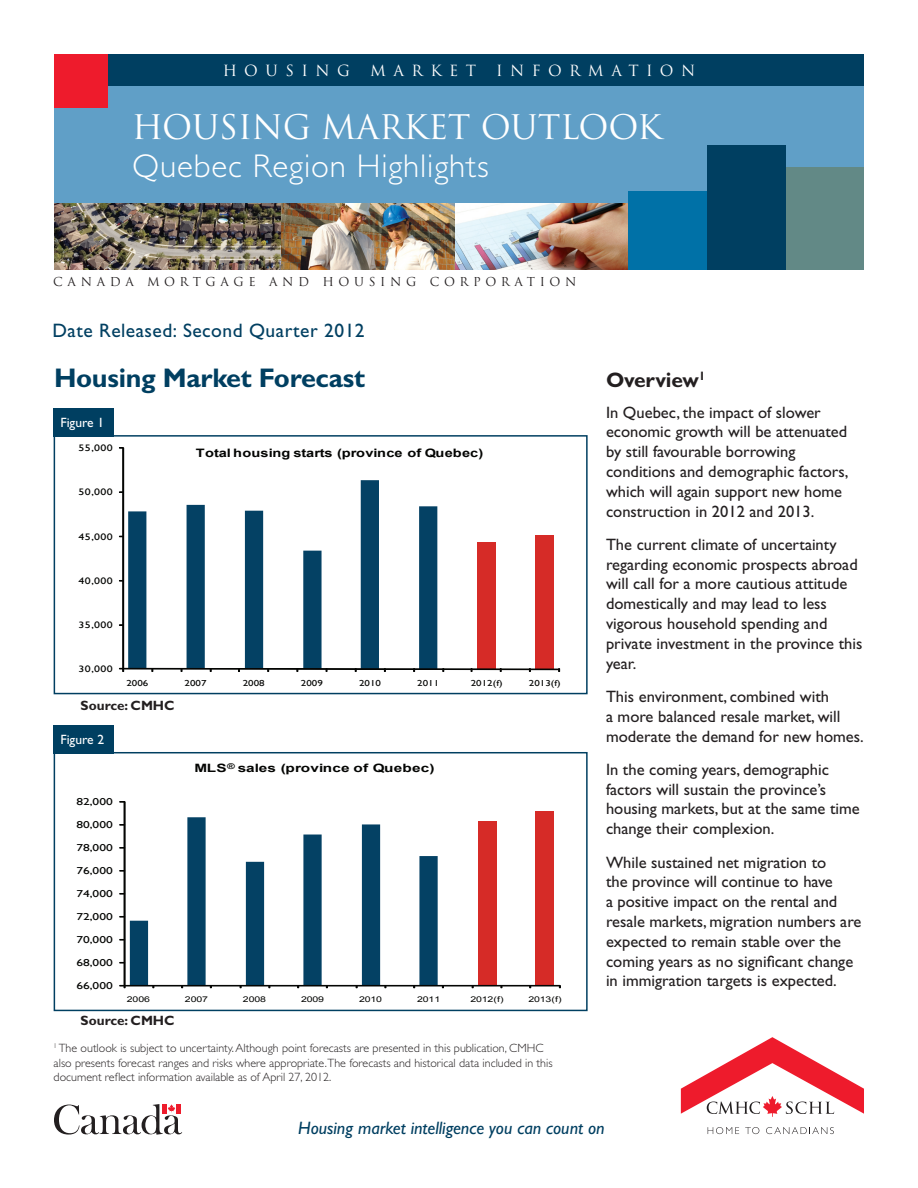
<style>
.page{position:relative;width:918px;height:1188px;background:#fff}
.page>*{position:absolute;margin:0;border:0;box-sizing:border-box;transform-origin:0 0}
.t1{font:300 33px "Gill Sans Std";letter-spacing:.025em;color:#fff}
.t2{font:33px "Trajan";letter-spacing:-.01em;color:#fff}
.t3{font:700 27px "Gill Sans Std";letter-spacing:-.01em;color:#003f61}
.t4{font:700 21px "Gill Sans Std";letter-spacing:-.01em;color:#231f20}
.t5{font:19.5px "Gill Sans Std";letter-spacing:.025em;color:#003f61}
.t6{font:italic 18px "Gill Sans Std";color:#003f61}
.t7{font:16.5px/19.8px "Gill Sans Std";color:#231f20}
.t8{font:15px "Trajan";letter-spacing:.5em;color:#fff}
.t9{font:700 13.5px "Gill Sans Std";color:#231f20}
.t10{font:13.5px "Gill Sans Std";color:#fff}
.t11{font:300 12px/14.4px "Gill Sans Std";color:#231f20}
.t12{font:12px "Trajan";letter-spacing:.39em;color:#231f20}
.t13{font:700 11.55px "Arial";letter-spacing:.005em;color:#040503;scale:1.26 1}
.t14{font:700 11.55px "Arial";letter-spacing:.005em;color:#040503;scale:1.34 1}
.t15{font:10.05px "Gill Sans";color:#040503;scale:1.34 1}
.t16{font:9.45px "Gill Sans";letter-spacing:.04em;color:#040503;scale:1.26 1}
.t17{font:8.7px "Gill Sans";color:#040503;scale:1.26 1}
.t18{font:7.95px "Arial";letter-spacing:-.01em;color:#040503;scale:1.34 1}
</style>
<div class="page">
<img style="left:54px;top:202px;width:228px;height:68px">
<img style="left:282px;top:202px;width:346px;height:68px">
<div style="left:54px;top:54px;width:810px;height:148px;background:#609fc7"></div>
<div style="left:54px;top:54px;width:810px;height:31px;background:#003f61"></div>
<div style="left:628px;top:191px;width:79px;height:79px;background:#0071a7"></div>
<div style="left:785px;top:168px;width:79px;height:102px;background:#628986"></div>
<div style="left:707px;top:145px;width:78px;height:125px;background:#003f61"></div>
<div style="left:54px;top:54px;width:54px;height:54px;background:#ee1b2c"></div>
<svg style="left:681px;top:1037px;width:183px;height:80px"></svg>
<svg style="left:708px;top:1127px;width:31px;height:7px"></svg>
<svg style="left:745px;top:1127px;width:14px;height:7px"></svg>
<svg style="left:766px;top:1127px;width:68px;height:7px"></svg>
<svg style="left:54px;top:1104px;width:128px;height:31px"></svg>
<div style="left:477px;top:543px;width:19px;height:126px;background:#d62b27"></div>
<div style="left:536px;top:535px;width:18px;height:134px;background:#d62b27"></div>
<svg style="left:128px;top:480px;width:309px;height:188px"></svg>
<div style="left:122px;top:447px;width:2px;height:222px;border:1px solid #040503"></div>
<svg style="left:119px;top:668px;width:441px;height:4px"></svg>
<div style="left:54px;top:435px;width:534px;height:259px;border:2px solid #003f61"></div>
<div style="left:54px;top:408px;width:60px;height:28px;background:#003f61"></div>
<div style="left:478px;top:821px;width:18px;height:164px;background:#d62b27"></div>
<div style="left:535px;top:812px;width:19px;height:173px;background:#d62b27"></div>
<svg style="left:130px;top:817px;width:308px;height:168px"></svg>
<div style="left:124px;top:801px;width:1px;height:185px;border:1px solid #040503"></div>
<svg style="left:119px;top:939px;width:6px;height:2px"></svg>
<svg style="left:119px;top:916px;width:6px;height:2px"></svg>
<svg style="left:119px;top:893px;width:6px;height:2px"></svg>
<svg style="left:119px;top:870px;width:6px;height:2px"></svg>
<svg style="left:119px;top:847px;width:6px;height:2px"></svg>
<svg style="left:119px;top:824px;width:6px;height:2px"></svg>
<svg style="left:119px;top:801px;width:6px;height:2px"></svg>
<div style="left:124px;top:985px;width:436px;height:1px;border:1px solid #040503"></div>
<svg style="left:119px;top:985px;width:6px;height:3px"></svg>
<div style="left:54px;top:752px;width:534px;height:259px;border:2px solid #003f61"></div>
<div style="left:54px;top:725px;width:60px;height:28px;background:#003f61"></div>
<p class="t8" style="left:223px;top:61px;width:129px">HOUSING</p>
<p class="t8" style="left:370px;top:61px;width:108px">MARKET</p>
<p class="t8" style="left:496px;top:61px;width:201px">INFORMATION</p>
<h1 class="t2" style="left:132px;top:108px;width:532px">HOUSI NG MARKET OUTLOOK</h1>
<h1 class="t1" style="left:132px;top:147px;width:358px">Quebec Region Highlights</h1>
<p class="t12" style="left:53px;top:274px;width:525px">CANADA MORTGAGE AND HOUSING CORPORATION</p>
<p class="t5" style="left:52px;top:320px;width:314px">Date Released: Second Quarter 2012</p>
<h2 class="t3" style="left:54px;top:361px;width:313px">Housing Market Forecast</h2>
<p class="t10" style="left:60px;top:415px;width:45px">Figure 1</p>
<p class="t16" style="left:79px;top:443px;width:29px">55,000</p>
<p class="t16" style="left:79px;top:487px;width:29px">50,000</p>
<p class="t16" style="left:79px;top:531px;width:29px">45,000</p>
<p class="t13" style="left:196px;top:445px;width:230px">Total housing starts (province of Quebec)</p>
<p class="t16" style="left:79px;top:575px;width:29px">40,000</p>
<p class="t16" style="left:79px;top:619px;width:29px">35,000</p>
<p class="t16" style="left:79px;top:663px;width:29px">30,000</p>
<p class="t17" style="left:127px;top:678px;width:19px">2006</p>
<p class="t17" style="left:185px;top:678px;width:19px">2007</p>
<p class="t17" style="left:243px;top:678px;width:19px">2008</p>
<p class="t17" style="left:301px;top:678px;width:19px">2009</p>
<p class="t17" style="left:359px;top:678px;width:19px">2010</p>
<p class="t17" style="left:417px;top:678px;width:19px">2011</p>
<p class="t17" style="left:471px;top:678px;width:27px">2012(f)</p>
<p class="t17" style="left:529px;top:678px;width:27px">2013(f)</p>
<p class="t9" style="left:81px;top:697px;width:96px">Source: CMHC</p>
<p class="t10" style="left:60px;top:731px;width:45px">Figure 2</p>
<p class="t15" style="left:76px;top:796px;width:29px">82,000</p>
<p class="t15" style="left:76px;top:819px;width:29px">80,000</p>
<p class="t15" style="left:76px;top:842px;width:29px">78,000</p>
<p class="t15" style="left:76px;top:865px;width:29px">76,000</p>
<p class="t15" style="left:76px;top:888px;width:29px">74,000</p>
<p class="t15" style="left:76px;top:911px;width:29px">72,000</p>
<p class="t15" style="left:76px;top:934px;width:29px">70,000</p>
<p class="t15" style="left:76px;top:957px;width:29px">68,000</p>
<p class="t15" style="left:76px;top:980px;width:29px">66,000</p>
<p class="t14" style="left:195px;top:761px;width:181px">MLS<sup>®</sup> sales (province of Quebec)</p>
<p class="t18" style="left:127px;top:994px;width:19px">2006</p>
<p class="t18" style="left:185px;top:994px;width:19px">2007</p>
<p class="t18" style="left:243px;top:994px;width:19px">2008</p>
<p class="t18" style="left:301px;top:994px;width:19px">2009</p>
<p class="t18" style="left:359px;top:994px;width:19px">2010</p>
<p class="t18" style="left:417px;top:994px;width:19px">2011</p>
<p class="t18" style="left:470px;top:994px;width:26px">2012(f)</p>
<p class="t18" style="left:528px;top:994px;width:26px">2013(f)</p>
<p class="t9" style="left:81px;top:1013px;width:96px">Source: CMHC</p>
<p class="t11" style="left:54px;top:1041px;width:500px"><sup>1</sup> The outlook is subject to uncertainty. Although point forecasts are presented in this publication, CMHC also presents forecast ranges and risks where appropriate.The forecasts and historical data included in this document reflect information available as of April 27, 2012.</p>
<p class="t4" style="left:606px;top:367px;width:101px">Overview<sup>1</sup></p>
<p class="t7" style="left:606px;top:402px;width:244px">In Quebec, the impact of slower economic growth will be attenuated by still favourable borrowing conditions and demographic factors, which will again support new home construction in 2012 and 2013.</p>
<p class="t7" style="left:606px;top:534px;width:258px">The current climate of uncertainty regarding economic prospects abroad will call for a more cautious attitude domestically and may lead to less vigorous household spending and private investment in the province this year.</p>
<p class="t7" style="left:606px;top:687px;width:259px">This environment, combined with<br>a more balanced resale market, will moderate the demand for new homes.</p>
<p class="t7" style="left:606px;top:759px;width:255px">In the coming years, demographic factors will sustain the province’s housing markets, but at the same time change their complexion.</p>
<p class="t7" style="left:606px;top:852px;width:257px">While sustained net migration to<br>the province will continue to have<br>a positive impact on the rental and resale markets, migration numbers are expected to remain stable over the coming years as no significant change in immigration targets is expected.</p>
<p class="t6" style="left:298px;top:1118px;width:308px">Housing market intelligence you can count on</p>
</div>
